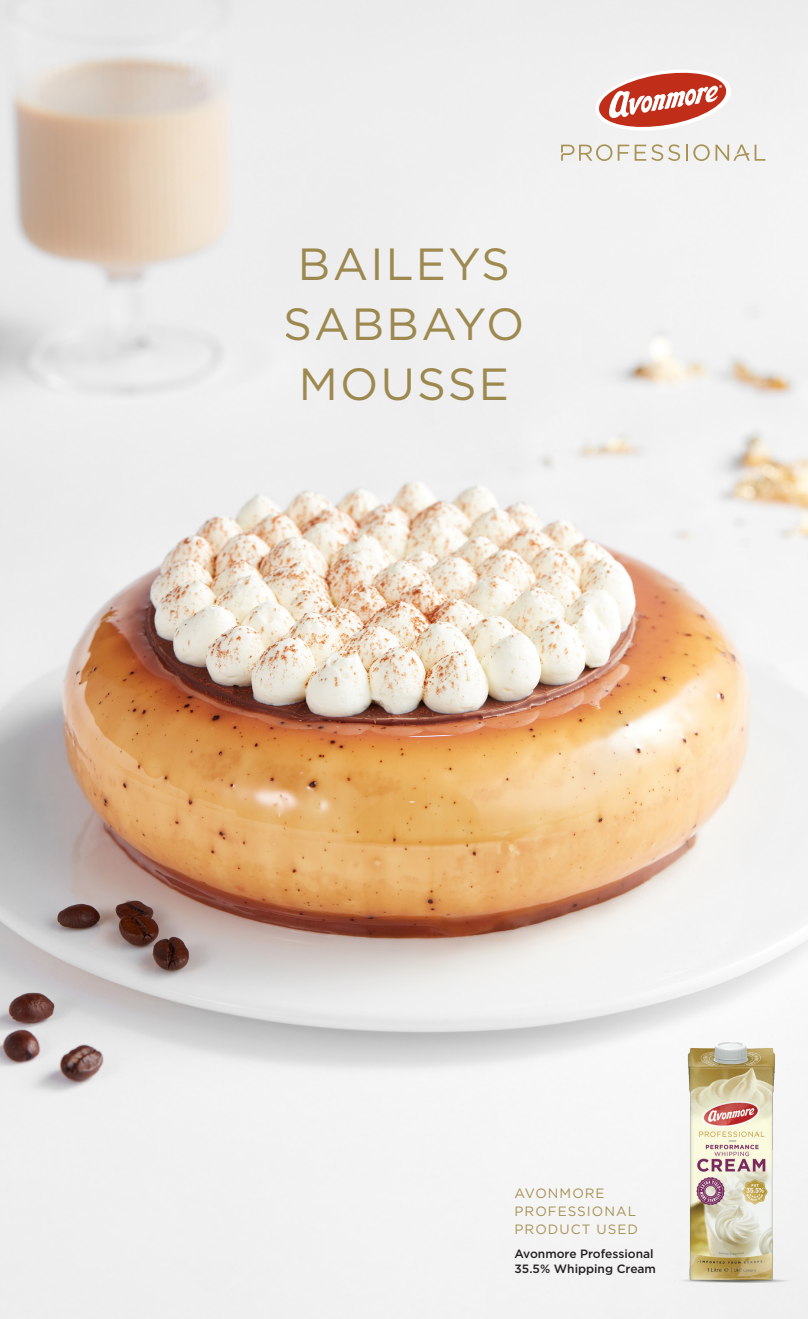
<style>
.page{position:relative;width:808px;height:1319px;background:#fff}
.page>*{position:absolute;margin:0;border:0;box-sizing:border-box;transform-origin:0 0}
.t1{font:45px/60px "Gotham";letter-spacing:.05em;color:#a89355;text-align:center}
.t2{font:13.5px/18px "Gotham";letter-spacing:.075em;color:#a89355}
.t3{font:500 12px/15px "Gotham";color:#231f20}
</style>
<div class="page">
<img style="left:0;top:0;width:808px;height:1318px">
<img style="left:675px;top:1032px;width:118px;height:254px">
<svg style="left:618px;top:145px;width:11px;height:16px"></svg>
<svg style="left:635px;top:144px;width:45px;height:17px"></svg>
<svg style="left:561px;top:144px;width:51px;height:17px"></svg>
<svg style="left:686px;top:144px;width:79px;height:17px"></svg>
<svg style="left:592px;top:65px;width:143px;height:70px"></svg>
<h1 class="t1" style="left:284px;top:233px;width:242px">BAILEYS<br>SABBAYO<br>MOUSSE</h1>
<p class="t2" style="left:514px;top:1184px;width:125px">AVONMORE<br>PROFESSIONAL<br>PRODUCT USED</p>
<p class="t3" style="left:514px;top:1245px;width:143px">Avonmore Professional<br>35.5% Whipping Cream</p>
</div>
